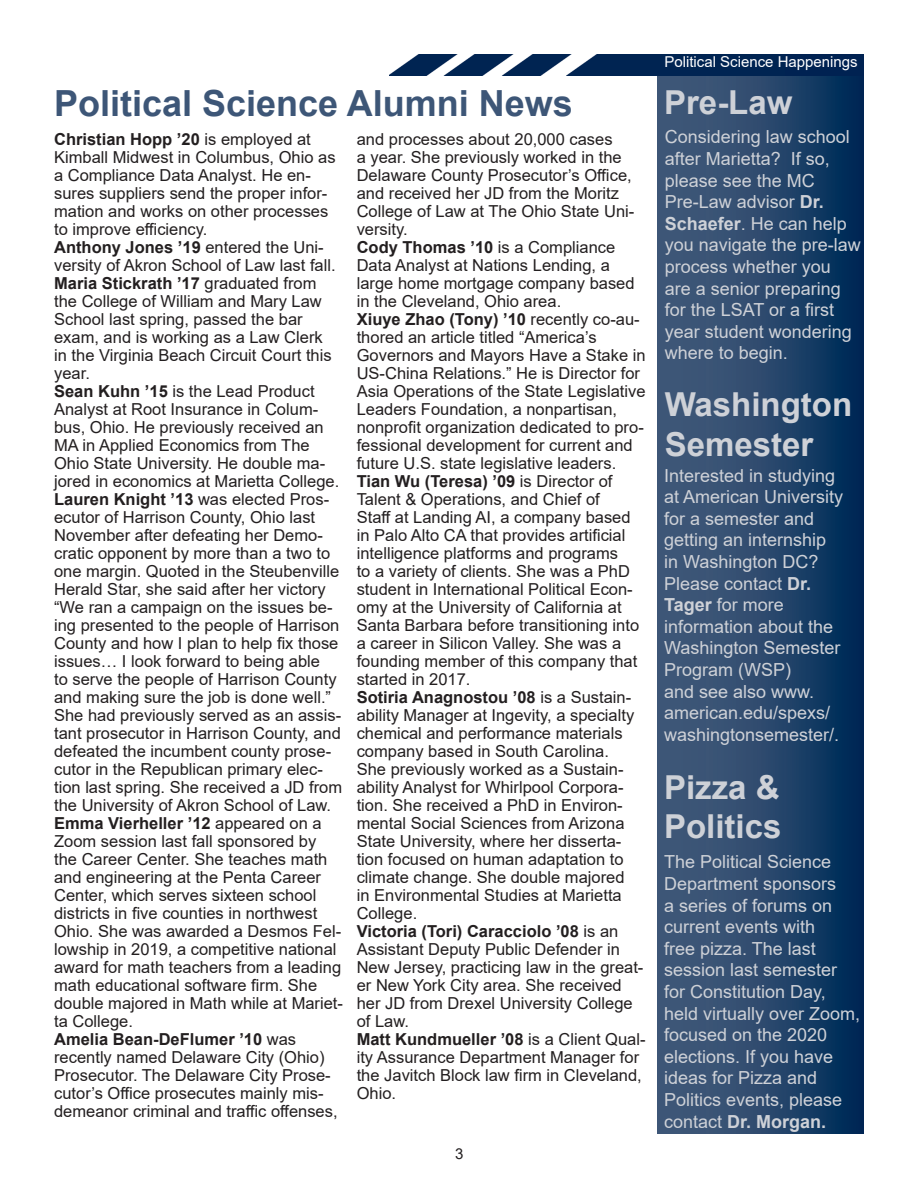
<style>
.page{position:relative;width:918px;height:1188px;background:#fff}
.page>*{position:absolute;margin:0;border:0;box-sizing:border-box;transform-origin:0 0}
.t1{font:700 36px "Arial";color:#3d5677}
.t2{font:700 33px/39.6px "Arial";color:#ced1d7}
.Paragraph_Style_1{font:18px/21.6px "Arial";color:#ced1d7}
.t3{font:16.5px/18px "Arial";color:#231f20}
.Paragraph_Style_2{font:15px "Arial";color:#fff}
.t4{font:15px "Arial";color:#231f20}
.s1{font-weight:700}
</style>
<div class="page">
<div style="left:657px;top:75px;width:207px;height:1058px;background:linear-gradient(to right,#4b5f7e,#022d59)"></div>
<img style="left:389px;top:54px;width:396px;height:22px">
<div style="left:785px;top:54px;width:79px;height:22px;background:#002252"></div>
<p class="t1" style="left:54px;top:78px;width:520px">Political Science Alumni News</p>
<p class="t3" style="left:54px;top:130px;width:283px"><span class="s1">Christian Hopp ’20</span> is employed at Kimball Midwest in Columbus, Ohio as a Compliance Data Analyst. He en&shy;sures suppliers send the proper infor&shy;mation and works on other processes to improve efficiency.</p>
<p class="t3" style="left:54px;top:238px;width:283px"><span class="s1">Anthony Jones ’19</span> entered the Uni&shy;versity of Akron School of Law last fall.</p>
<p class="t3" style="left:54px;top:274px;width:279px"><span class="s1">Maria Stickrath ’17</span> graduated from the College of William and Mary Law<br>School last spring, passed the bar exam, and is working as a Law Clerk in the Virginia Beach Circuit Court this year.</p>
<p class="t3" style="left:54px;top:382px;width:287px"><span class="s1">Sean Kuhn ’15</span> is the Lead Product Analyst at Root Insurance in Colum&shy;bus, Ohio. He previously received an MA in Applied Economics from The Ohio State University. He double ma&shy;jored in economics at Marietta College.</p>
<p class="t3" style="left:54px;top:490px;width:289px"><span class="s1">Lauren Knight ’13</span> was elected Pros&shy;ecutor of Harrison County, Ohio last November after defeating her Demo&shy;cratic opponent by more than a two to one margin. Quoted in the Steubenville Herald Star, she said after her victory “We ran a campaign on the issues be&shy;ing presented to the people of Harrison County and how I plan to help fix those issues… I look forward to being able<br>to serve the people of Harrison County and making sure the job is done well.” She had previously served as an assis&shy;tant prosecutor in Harrison County, and defeated the incumbent county prose&shy;cutor in the Republican primary elec&shy;tion last spring. She received a JD from the University of Akron School of Law.</p>
<p class="t3" style="left:54px;top:814px;width:290px"><span class="s1">Emma Vierheller ’12</span> appeared on a Zoom session last fall sponsored by the Career Center. She teaches math and engineering at the Penta Career Center, which serves sixteen school districts in five counties in northwest Ohio. She was awarded a Desmos Fel&shy;lowship in 2019, a competitive national award for math teachers from a leading math educational software firm. She double majored in Math while at Mariet&shy;ta College.</p>
<p class="t3" style="left:54px;top:1030px;width:285px"><span class="s1">Amelia Bean-DeFlumer ’10</span> was recently named Delaware City (Ohio)<br>Prosecutor. The Delaware City Prose&shy;cutor’s Office prosecutes mainly mis&shy;demeanor criminal and traffic offenses,</p>
<p class="t3" style="left:357px;top:130px;width:279px">and processes about 20,000 cases<br>a year. She previously worked in the<br>Delaware County Prosecutor’s Office, and received her JD from the Moritz<br>College of Law at The Ohio State Uni&shy;versity.</p>
<p class="t3" style="left:357px;top:238px;width:279px"><span class="s1">Cody Thomas ’10</span> is a Compliance<br>Data Analyst at Nations Lending, a large home mortgage company based in the Cleveland, Ohio area.</p>
<p class="t3" style="left:357px;top:310px;width:290px"><span class="s1">Xiuye Zhao (Tony) ’10</span> recently co-au&shy;thored an article titled “America’s Governors and Mayors Have a Stake in US-China Relations.” He is Director for Asia Operations of the State Legislative Leaders Foundation, a nonpartisan, nonprofit organization dedicated to pro&shy;fessional development for current and future U.S. state legislative leaders.</p>
<p class="t3" style="left:357px;top:472px;width:284px"><span class="s1">Tian Wu (Teresa) ’09</span> is Director of Talent &amp; Operations, and Chief of<br>Staff at Landing AI, a company based in Palo Alto CA that provides artificial intelligence platforms and programs<br>to a variety of clients. She was a PhD student in International Political Econ&shy;omy at the University of California at Santa Barbara before transitioning into a career in Silicon Valley. She was a founding member of this company that started in 2017.</p>
<p class="t3" style="left:357px;top:688px;width:279px"><span class="s1">Sotiria Anagnostou ’08</span> is a Sustain&shy;ability Manager at Ingevity, a specialty chemical and performance materials company based in South Carolina.<br>She previously worked as a Sustain&shy;ability Analyst for Whirlpool Corpora&shy;tion. She received a PhD in Environ&shy;mental Social Sciences from Arizona State University, where her disserta&shy;tion focused on human adaptation to climate change. She double majored in Environmental Studies at Marietta College.</p>
<p class="t3" style="left:357px;top:922px;width:288px"><span class="s1">Victoria (Tori) Caracciolo ’08</span> is an<br>Assistant Deputy Public Defender in<br>New Jersey, practicing law in the great&shy;er New York City area. She received her JD from Drexel University College of Law.</p>
<p class="t3" style="left:357px;top:1030px;width:290px"><span class="s1">Matt Kundmueller ’08</span> is a Client Qual&shy;ity Assurance Department Manager for the Javitch Block law firm in Cleveland,<br>Ohio.</p>
<p class="t4" style="left:455px;top:1143px;width:10px">3</p>
<p class="Paragraph_Style_2" style="left:664px;top:52px;width:195px">Political Science Happenings</p>
<p class="t2" style="left:664px;top:83px;width:130px">Pre-Law</p>
<p class="Paragraph_Style_1" style="left:665px;top:126px;width:198px">Considering law school after Marietta? If so, please see the MC<br>Pre-Law advisor <span class="s1">Dr.<br>Schaefer</span>. He can help you navigate the pre-law process whether you are a senior preparing for the LSAT or a first year student wondering where to begin.</p>
<p class="t2" style="left:665px;top:385px;width:189px">Washington</p>
<p class="t2" style="left:665px;top:425px;width:150px">Semester</p>
<p class="Paragraph_Style_1" style="left:664px;top:464px;width:181px">Interested in studying at American University for a semester and getting an internship in Washington DC?<br>Please contact <span class="s1">Dr.<br>Tager</span> for more information about the<br>Washington Semester<br>Program (WSP)<br>and see also www. american.edu/spexs/ washingtonsemester/.</p>
<p class="t2" style="left:664px;top:768px;width:119px">Pizza &amp;<br>Politics</p>
<p class="Paragraph_Style_1" style="left:664px;top:851px;width:198px">The Political Science<br>Department sponsors<br>a series of forums on current events with<br>free pizza. The last session last semester for Constitution Day, held virtually over Zoom, focused on the 2020 elections. If you have ideas for Pizza and<br>Politics events, please contact <span class="s1">Dr. Morgan.</span></p>
</div>
